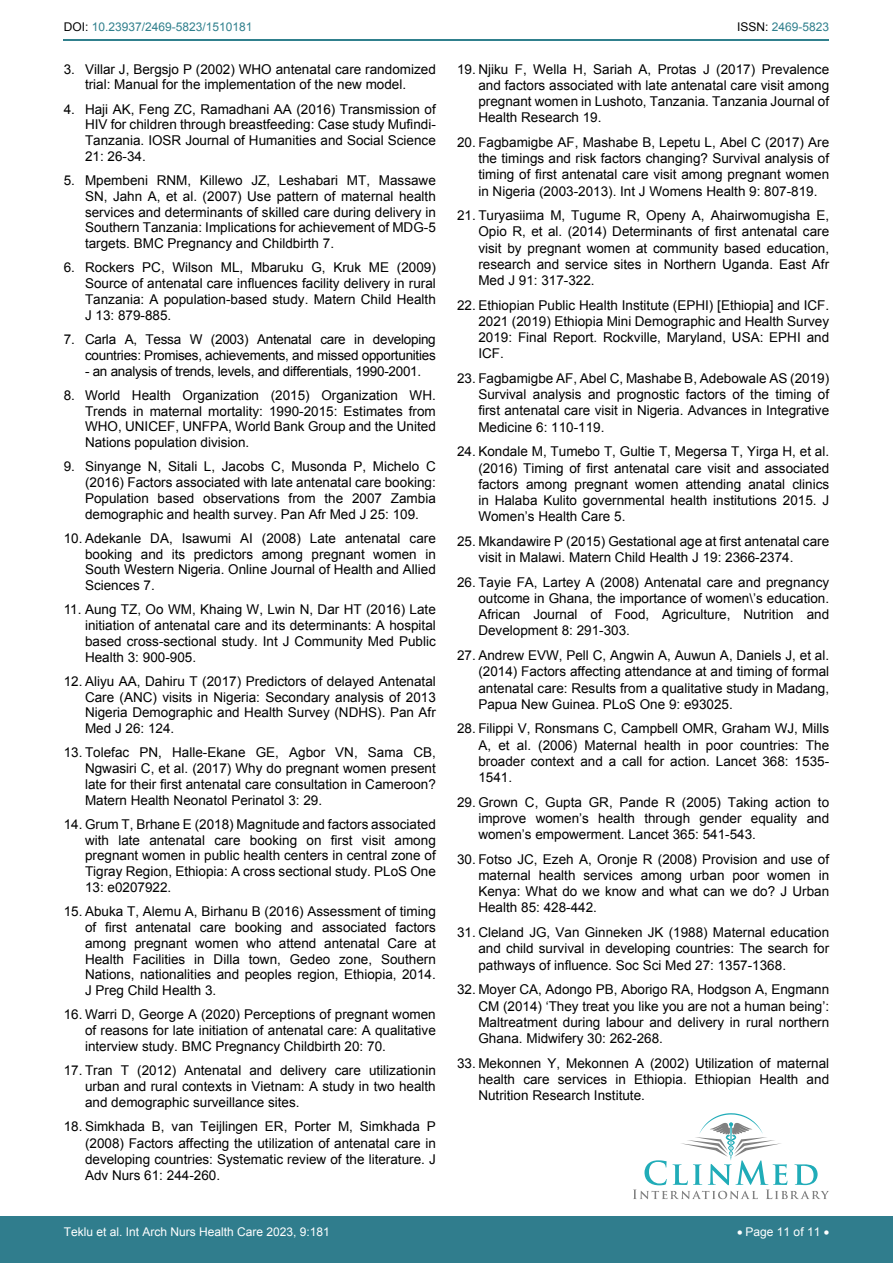
<style>
.page{position:relative;width:893px;height:1263px;background:#fff}
.page>*{position:absolute;margin:0;border:0;box-sizing:border-box;transform-origin:0 0}
.t1{font:13.5px/16.2px "Arial";color:#000;text-align:justify}
.t2{font:13.5px/15.8px "Arial";letter-spacing:-.02em;color:#000;text-align:right}
.t3{font:12px "Arial";color:#fff}
.t4{font:12px "Arial";color:#30808d}
.s1{color:#000}
</style>
<div class="page">
<hr style="left:64px;top:40px;width:765px;height:1px;background:#30808d">
<div style="left:0;top:1217px;width:893px;height:46px;background:#307d8d"></div>
<svg style="left:633px;top:1113px;width:196px;height:86px"></svg>
<p class="t4" style="left:64px;top:19px;width:190px"><span class="s1">DOI:</span> 10.23937/2469-5823/1510181</p>
<p class="t4" style="left:737px;top:19px;width:94px"><span class="s1">ISSN:</span> 2469-5823</p>
<p class="t1" style="left:85px;top:61px;width:352px;line-height:15.8px;text-indent:-21px">3. Villar J, Bergsjo P (2002) WHO antenatal care randomized trial: Manual for the implementation of the new model.</p>
<p class="t1" style="left:85px;top:101px;width:352px;line-height:15.8px;text-indent:-21px">4. Haji AK, Feng ZC, Ramadhani AA (2016) Transmission of HIV for children through breastfeeding: Case study Mufindi-Tanzania. IOSR Journal of Humanities and Social Science 21: 26-34.</p>
<p class="t1" style="left:85px;top:173px;width:352px;line-height:15.8px;text-indent:-21px">5. Mpembeni RNM, Killewo JZ, Leshabari MT, Massawe SN, Jahn A, et al. (2007) Use pattern of maternal health services and determinants of skilled care during delivery in Southern Tanzania: Implications for achievement of MDG-5 targets. BMC Pregnancy and Childbirth 7.</p>
<p class="t1" style="left:85px;top:260px;width:352px;line-height:15.8px;text-indent:-21px">6. Rockers PC, Wilson ML, Mbaruku G, Kruk ME (2009)<br>Source of antenatal care influences facility delivery in rural Tanzania: A population-based study. Matern Child Health J 13: 879-885.</p>
<p class="t2" style="left:64px;top:331px;width:374px">7. Carla A, Tessa W (2003) Antenatal care in developing countries: Promises, achievements, and missed opportunities</p>
<p class="t2" style="left:85px;top:363px;width:338px">- an analysis of trends, levels, and differentials, 1990-2001.</p>
<p class="t1" style="left:85px;top:387px;width:352px;line-height:15.8px;text-indent:-21px">8. World Health Organization (2015) Organization WH.<br>Trends in maternal mortality: 1990-2015: Estimates from WHO, UNICEF, UNFPA, World Bank Group and the United Nations population division.</p>
<p class="t1" style="left:85px;top:459px;width:352px;line-height:15.8px;text-indent:-21px">9. Sinyange N, Sitali L, Jacobs C, Musonda P, Michelo C (2016) Factors associated with late antenatal care booking:<br>Population based observations from the 2007 Zambia demographic and health survey. Pan Afr Med J 25: 109.</p>
<p class="t1" style="left:85px;top:530px;width:352px;line-height:15.8px;text-indent:-21px">10. Adekanle DA, Isawumi AI (2008) Late antenatal care booking and its predictors among pregnant women in South Western Nigeria. Online Journal of Health and Allied Sciences 7.</p>
<p class="t1" style="left:85px;top:602px;width:352px;line-height:15.8px;text-indent:-21px">11. Aung TZ, Oo WM, Khaing W, Lwin N, Dar HT (2016) Late initiation of antenatal care and its determinants: A hospital based cross-sectional study. Int J Community Med Public Health 3: 900-905.</p>
<p class="t1" style="left:85px;top:673px;width:352px;line-height:15.8px;text-indent:-21px">12. Aliyu AA, Dahiru T (2017) Predictors of delayed Antenatal Care (ANC) visits in Nigeria: Secondary analysis of 2013<br>Nigeria Demographic and Health Survey (NDHS). Pan Afr Med J 26: 124.</p>
<p class="t1" style="left:85px;top:745px;width:352px;line-height:15.8px;text-indent:-21px">13. Tolefac PN, Halle-Ekane GE, Agbor VN, Sama CB, Ngwasiri C, et al. (2017) Why do pregnant women present late for their first antenatal care consultation in Cameroon?<br>Matern Health Neonatol Perinatol 3: 29.</p>
<p class="t1" style="left:85px;top:816px;width:352px;line-height:15.8px;text-indent:-21px">14. Grum T, Brhane E (2018) Magnitude and factors associated with late antenatal care booking on first visit among pregnant women in public health centers in central zone of Tigray Region, Ethiopia: A cross sectional study. PLoS One 13: e0207922.</p>
<p class="t1" style="left:85px;top:904px;width:352px;line-height:15.8px;text-indent:-21px">15. Abuka T, Alemu A, Birhanu B (2016) Assessment of timing of first antenatal care booking and associated factors among pregnant women who attend antenatal Care at Health Facilities in Dilla town, Gedeo zone, Southern Nations, nationalities and peoples region, Ethiopia, 2014.<br>J Preg Child Health 3.</p>
<p class="t1" style="left:85px;top:1007px;width:352px;line-height:15.8px;text-indent:-21px">16. Warri D, George A (2020) Perceptions of pregnant women of reasons for late initiation of antenatal care: A qualitative interview study. BMC Pregnancy Childbirth 20: 70.</p>
<p class="t1" style="left:85px;top:1062px;width:352px;line-height:15.8px;text-indent:-21px">17. Tran T (2012) Antenatal and delivery care utilizationin urban and rural contexts in Vietnam: A study in two health and demographic surveillance sites.</p>
<p class="t1" style="left:85px;top:1118px;width:352px;text-indent:-21px">18. Simkhada B, van Teijlingen ER, Porter M, Simkhada P (2008) Factors affecting the utilization of antenatal care in developing countries: Systematic review of the literature. J Adv Nurs 61: 244-260.</p>
<p class="t1" style="left:478px;top:61px;width:352px;text-indent:-21px">19. Njiku F, Wella H, Sariah A, Protas J (2017) Prevalence and factors associated with late antenatal care visit among pregnant women in Lushoto, Tanzania. Tanzania Journal of Health Research 19.</p>
<p class="t1" style="left:478px;top:134px;width:352px;text-indent:-21px">20. Fagbamigbe AF, Mashabe B, Lepetu L, Abel C (2017) Are the timings and risk factors changing? Survival analysis of timing of first antenatal care visit among pregnant women in Nigeria (2003-2013). Int J Womens Health 9: 807-819.</p>
<p class="t1" style="left:478px;top:208px;width:352px;text-indent:-21px">21. Turyasiima M, Tugume R, Openy A, Ahairwomugisha E, Opio R, et al. (2014) Determinants of first antenatal care visit by pregnant women at community based education, research and service sites in Northern Uganda. East Afr Med J 91: 317-322.</p>
<p class="t1" style="left:478px;top:297px;width:352px;text-indent:-21px">22. Ethiopian Public Health Institute (EPHI) [Ethiopia] and ICF.<br>2021 (2019) Ethiopia Mini Demographic and Health Survey 2019: Final Report. Rockville, Maryland, USA: EPHI and ICF.</p>
<p class="t1" style="left:478px;top:370px;width:352px;text-indent:-21px">23. Fagbamigbe AF, Abel C, Mashabe B, Adebowale AS (2019)<br>Survival analysis and prognostic factors of the timing of first antenatal care visit in Nigeria. Advances in Integrative Medicine 6: 110-119.</p>
<p class="t1" style="left:478px;top:444px;width:352px;text-indent:-21px">24. Kondale M, Tumebo T, Gultie T, Megersa T, Yirga H, et al. (2016) Timing of first antenatal care visit and associated factors among pregnant women attending anatal clinics in Halaba Kulito governmental health institutions 2015. J Women’s Health Care 5.</p>
<p class="t1" style="left:478px;top:533px;width:352px;text-indent:-21px">25. Mkandawire P (2015) Gestational age at first antenatal care visit in Malawi. Matern Child Health J 19: 2366-2374.</p>
<p class="t1" style="left:478px;top:574px;width:352px;text-indent:-21px">26. Tayie FA, Lartey A (2008) Antenatal care and pregnancy outcome in Ghana, the importance of women\’s education.<br>African Journal of Food, Agriculture, Nutrition and Development 8: 291-303.</p>
<p class="t1" style="left:478px;top:647px;width:352px;text-indent:-21px">27. Andrew EVW, Pell C, Angwin A, Auwun A, Daniels J, et al. (2014) Factors affecting attendance at and timing of formal antenatal care: Results from a qualitative study in Madang, Papua New Guinea. PLoS One 9: e93025.</p>
<p class="t1" style="left:478px;top:721px;width:352px;text-indent:-21px">28. Filippi V, Ronsmans C, Campbell OMR, Graham WJ, Mills A, et al. (2006) Maternal health in poor countries: The broader context and a call for action. Lancet 368: 1535- 1541.</p>
<p class="t1" style="left:478px;top:794px;width:352px;text-indent:-21px">29. Grown C, Gupta GR, Pande R (2005) Taking action to improve women’s health through gender equality and women’s empowerment. Lancet 365: 541-543.</p>
<p class="t1" style="left:478px;top:851px;width:352px;text-indent:-21px">30. Fotso JC, Ezeh A, Oronje R (2008) Provision and use of maternal health services among urban poor women in Kenya: What do we know and what can we do? J Urban Health 85: 428-442.</p>
<p class="t1" style="left:478px;top:924px;width:352px;text-indent:-21px">31. Cleland JG, Van Ginneken JK (1988) Maternal education and child survival in developing countries: The search for pathways of influence. Soc Sci Med 27: 1357-1368.</p>
<p class="t1" style="left:478px;top:981px;width:352px;text-indent:-21px">32. Moyer CA, Adongo PB, Aborigo RA, Hodgson A, Engmann CM (2014) ‘They treat you like you are not a human being’:<br>Maltreatment during labour and delivery in rural northern Ghana. Midwifery 30: 262-268.</p>
<p class="t1" style="left:478px;top:1055px;width:352px;text-indent:-21px">33. Mekonnen Y, Mekonnen A (2002) Utilization of maternal health care services in Ethiopia. Ethiopian Health and Nutrition Research Institute.</p>
<p class="t3" style="left:64px;top:1223px;width:268px">Teklu et al. Int Arch Nurs Health Care 2023, 9:181</p>
<p class="t3" style="left:737px;top:1223px;width:94px">• Page 11 of 11 •</p>
</div>
